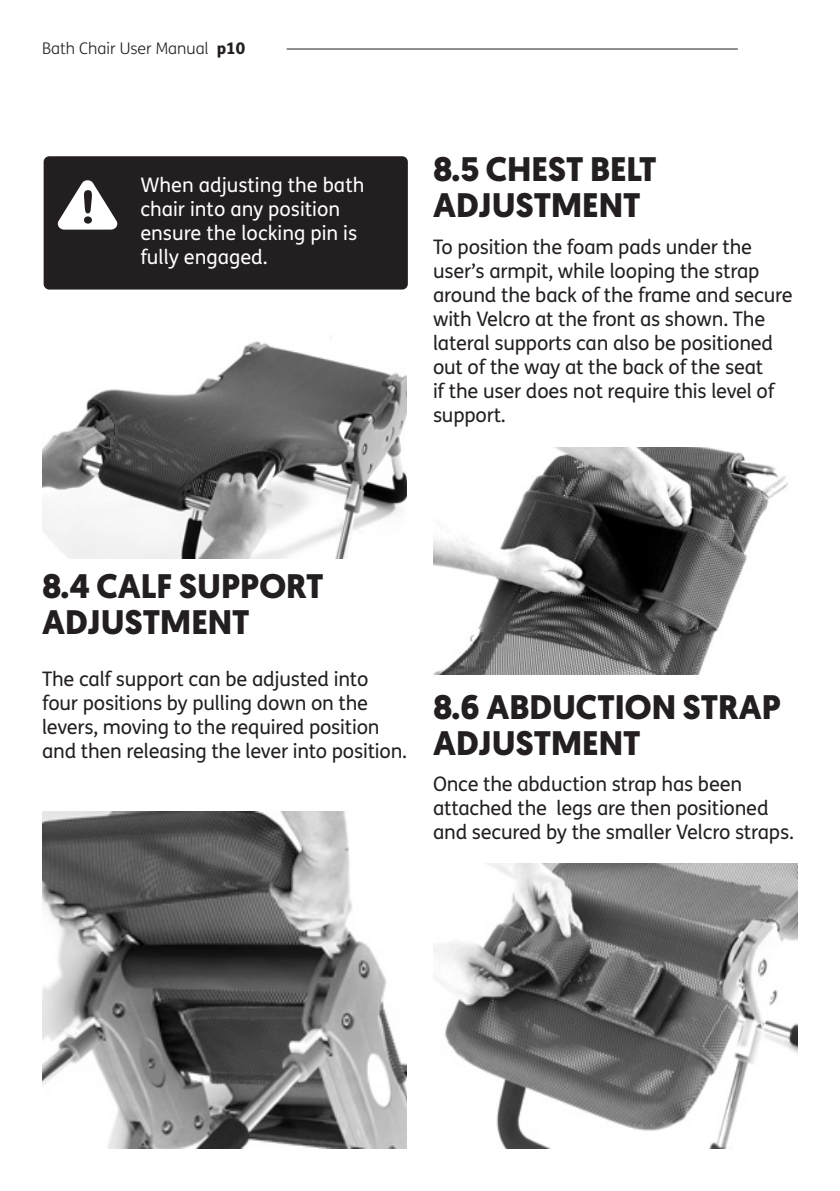
<style>
.page{position:relative;width:840px;height:1191px;background:#fff}
.page>*{position:absolute;margin:0;border:0;box-sizing:border-box;transform-origin:0 0}
.t1{font:700 34px/36px "Geomanist";color:#231f20}
.t2{font:20px/24px "FS Me";letter-spacing:-.01em;color:#231f20}
.t3{font:20px/24px "FS Me";color:#fff}
.t4{font:300 16px "FS Me";color:#231f20}
.s1{font-weight:800}
</style>
<div class="page">
<hr style="left:286px;top:49px;width:451px;height:1px;background:#231f20">
<img style="left:42px;top:811px;width:365px;height:338px">
<img style="left:433px;top:447px;width:356px;height:228px">
<img style="left:433px;top:864px;width:364px;height:285px">
<div style="left:44px;top:156px;width:363px;height:133px;background:#231f20;border-radius:6px"></div>
<svg style="left:57px;top:180px;width:60px;height:50px"></svg>
<img style="left:43px;top:337px;width:363px;height:222px">
<p class="t4" style="left:42px;top:37px;width:204px">Bath Chair User Manual <span class="s1">p10</span></p>
<p class="t3" style="left:140px;top:172px;width:225px">When adjusting the bath chair into any position ensure the locking pin is fully engaged.</p>
<h1 class="t1" style="left:433px;top:151px;width:225px">8.5 CHEST BELT<br>ADJUSTMENT</h1>
<p class="t2" style="left:433px;top:234px;width:361px">To position the foam pads under the user’s armpit, while looping the strap around the back of the frame and secure with Velcro at the front as shown. The lateral supports can also be positioned out of the way at the back of the seat<br>if the user does not require this level of support.</p>
<h1 class="t1" style="left:42px;top:567px;width:283px">8.4 CALF SUPPORT<br>ADJUSTMENT</h1>
<p class="t2" style="left:42px;top:666px;width:366px">The calf support can be adjusted into four positions by pulling down on the levers, moving to the required position and then releasing the lever into position.</p>
<h1 class="t1" style="left:433px;top:689px;width:349px">8.6 ABDUCTION STRAP<br>ADJUSTMENT</h1>
<p class="t2" style="left:433px;top:772px;width:362px">Once the abduction strap has been attached the legs are then positioned and secured by the smaller Velcro straps.</p>
</div>
